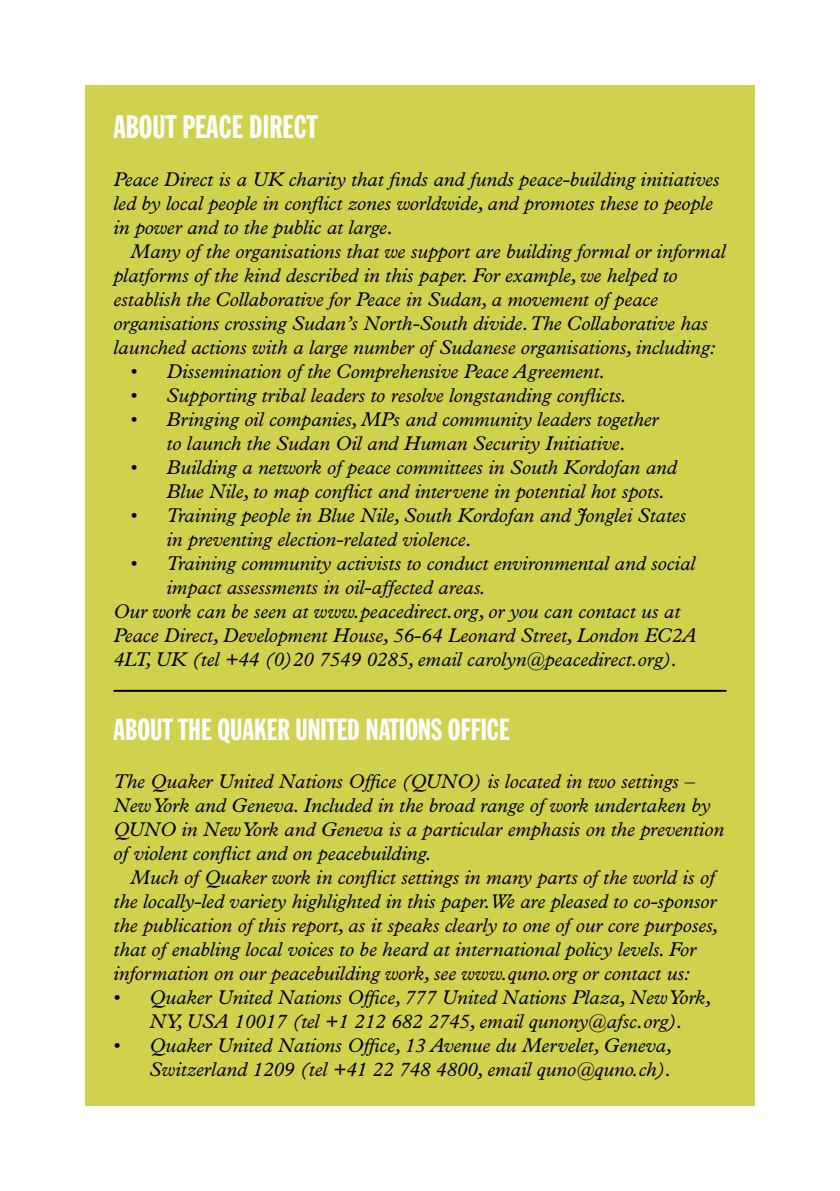
<style>
.page{position:relative;width:840px;height:1191px;background:#fff}
.page>*{position:absolute;margin:0;border:0;box-sizing:border-box;transform-origin:0 0}
.t1{font:32px "Franklin Gothic Std Extra Cond";color:#fff}
.t2{font:30px "Franklin Gothic Std Extra Cond";color:#fff}
.t3{font:italic 20px/24px "Plantin MT Pro";color:#000}
</style>
<div class="page">
<div style="left:85px;top:85px;width:669px;height:1021px;background:#d0d14d"></div>
<hr style="left:113px;top:690px;width:613px;height:2px;background:#000">
<h1 class="t1" style="left:113px;top:109px;width:26px">ABOUT</h1>
<h1 class="t1" style="left:182px;top:109px;width:26px">PEACE</h1>
<h1 class="t1" style="left:249px;top:109px;width:13px">DIRECT</h1>
<p class="t3" style="left:113px;top:167px;width:607px">Peace Direct is a UK charity that finds and funds peace-building initiatives led by local people in conflict zones worldwide, and promotes these to people in power and to the public at large.</p>
<p class="t3" style="left:113px;top:239px;width:613px;text-indent:17px">Many of the organisations that we support are building formal or informal platforms of the kind described in this paper. For example, we helped to establish the Collaborative for Peace in Sudan, a movement of peace organisations crossing Sudan’s North-South divide. The Collaborative has launched actions with a large number of Sudanese organisations, including:</p>
<p class="t3" style="left:130px;top:359px;width:476px">• Dissemination of the Comprehensive Peace Agreement.</p>
<p class="t3" style="left:130px;top:383px;width:497px">• Supporting tribal leaders to resolve longstanding conflicts.</p>
<p class="t3" style="left:130px;top:407px;width:529px;text-align:center">• Bringing oil companies, MPs and community leaders together to launch the Sudan Oil and Human Security Initiative.</p>
<p class="t3" style="left:166px;top:455px;width:511px;text-indent:-36px">• Building a network of peace committees in South Kordofan and<br>Blue Nile, to map conflict and intervene in potential hot spots.</p>
<p class="t3" style="left:166px;top:503px;width:521px;text-indent:-36px">• Training people in Blue Nile, South Kordofan and Jonglei States in preventing election-related violence.</p>
<p class="t3" style="left:130px;top:551px;width:566px">• Training community activists to conduct environmental and social</p>
<p class="t3" style="left:166px;top:575px;width:321px">impact assessments in oil-affected areas.</p>
<p class="t3" style="left:113px;top:599px;width:568px">Our work can be seen at www.peacedirect.org, or you can contact us at</p>
<p class="t3" style="left:113px;top:623px;width:584px">Peace Direct, Development House, 56-64 Leonard Street, London EC2A</p>
<p class="t3" style="left:113px;top:647px;width:565px">4LT, UK (tel +44 (0)20 7549 0285, email carolyn@peacedirect.org).</p>
<h2 class="t2" style="left:113px;top:713px;width:25px">ABOUT</h2>
<h2 class="t2" style="left:178px;top:713px;width:199px">THE QUAKER UNITED NATIO</h2>
<h2 class="t2" style="left:418px;top:713px;width:73px">NS OFFICE</h2>
<p class="t3" style="left:113px;top:769px;width:611px">The Quaker United Nations Office (QUNO) is located in two settings – New York and Geneva. Included in the broad range of work undertaken by QUNO in New York and Geneva is a particular emphasis on the prevention of violent conflict and on peacebuilding.</p>
<p class="t3" style="left:113px;top:865px;width:606px;text-indent:17px">Much of Quaker work in conflict settings in many parts of the world is of the locally-led variety highlighted in this paper. We are pleased to co-sponsor the publication of this report, as it speaks clearly to one of our core purposes, that of enabling local voices to be heard at international policy levels. For information on our peacebuilding work, see www.quno.org or contact us:</p>
<p class="t3" style="left:113px;top:985px;width:599px;text-align:center">• Quaker United Nations Office, 777 United Nations Plaza, New York,<br>NY, USA 10017 (tel +1 212 682 2745, email qunony@afsc.org).</p>
<p class="t3" style="left:113px;top:1033px;width:560px;text-align:right">• Quaker United Nations Office, 13 Avenue du Mervelet, Geneva,<br>Switzerland 1209 (tel +41 22 748 4800, email quno@quno.ch).</p>
</div>
